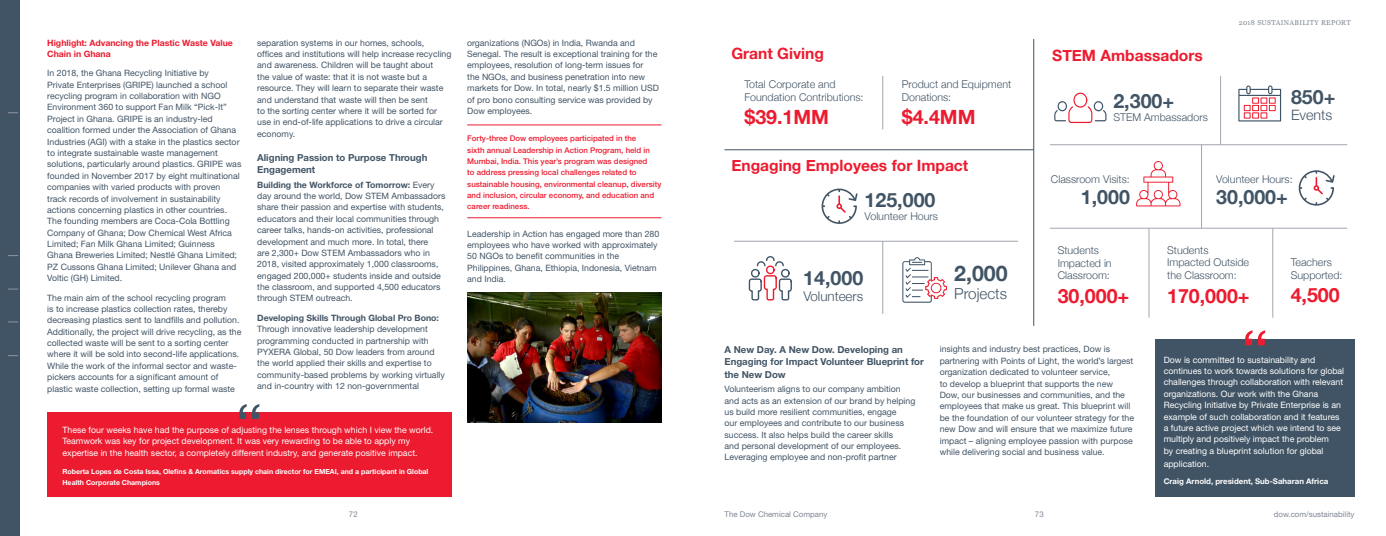
<style>
.page{position:relative;width:1386px;height:536px;background:#fff}
.page>*{position:absolute;margin:0;border:0;box-sizing:border-box;transform-origin:0 0}
.t1{font:700 21.35px "Helvetica Neue";color:#415465}
.t2{font:700 19.6px "Helvetica Neue";color:#415465}
.t3{font:700 19.6px "Helvetica Neue";color:#ed1b2f}
.t4{font:700 15.58px "Helvetica Neue";color:#ed1b2f}
.t5{font:300 15.14px "Helvetica Neue";color:#415465}
.t6{font:300 14.26px "Helvetica Neue";color:#415465}
.t7{font:300 13.39px "Helvetica Neue";color:#415465}
.t8{font:300 10.67px/12.9px "Helvetica Neue";color:#415465}
.Header_2{font:700 9.62px/12.2px "Helvetica Neue LT Std";color:#415465}
.Body{font:8.75px/11.4px "Helvetica Neue LT Std";color:#415465}
.Body-2{font:8.75px/11.4px "Helvetica Neue LT Std";color:#fff}
.Body-3{font:700 8.75px/11.4px "Helvetica Neue LT Std";color:#ed1b2f}
.Highlights_Text{font:500 7.88px/11.4px "Helvetica Neue LT Std";color:#ed1b2f}
.t9{font:7.88px "Helvetica Neue LT Std";color:#7e8592}
.Body-4{font:700 7.88px "Helvetica Neue LT Std";color:#fff}
.Body-5{font:700 7px/10.5px "Helvetica Neue LT Std";color:#fff}
.t10{font:7px "Georgia";letter-spacing:.04em;color:#7e8592}
.s1{font-weight:700}
</style>
<div class="page">
<hr style="left:467px;top:124px;width:195px;height:1px;background:#ed1b2f">
<hr style="left:467px;top:217px;width:195px;height:1px;background:#ed1b2f">
<img style="left:467px;top:292px;width:195px;height:130px">
<hr style="left:1033px;top:39px;width:1px;height:287px;background:#415465">
<hr style="left:724px;top:149px;width:310px;height:1px;background:#415465">
<svg style="left:822px;top:188px;width:36px;height:36px"></svg>
<svg style="left:1299px;top:170px;width:36px;height:35px"></svg>
<svg style="left:1054px;top:92px;width:53px;height:31px"></svg>
<svg style="left:749px;top:256px;width:43px;height:44px"></svg>
<svg style="left:1136px;top:161px;width:44px;height:45px"></svg>
<svg style="left:1238px;top:85px;width:43px;height:36px"></svg>
<svg style="left:902px;top:257px;width:45px;height:45px"></svg>
<hr style="left:883px;top:76px;width:1px;height:53px;background:#a1a5ae">
<hr style="left:1149px;top:228px;width:1px;height:89px;background:#a1a5ae">
<hr style="left:1050px;top:228px;width:297px;height:1px;background:#a1a5ae">
<hr style="left:883px;top:241px;width:1px;height:73px;background:#a1a5ae">
<hr style="left:734px;top:241px;width:284px;height:1px;background:#a1a5ae">
<hr style="left:1050px;top:144px;width:297px;height:1px;background:#a1a5ae">
<hr style="left:1201px;top:145px;width:1px;height:83px;background:#a1a5ae">
<hr style="left:1220px;top:76px;width:1px;height:69px;background:#a1a5ae">
<hr style="left:1273px;top:228px;width:1px;height:89px;background:#a1a5ae">
<div style="left:47px;top:413px;width:405px;height:84px;background:#ed1b2f"></div>
<div style="left:1155px;top:338px;width:199px;height:158px;background:#415465"></div>
<svg style="left:1245px;top:330px;width:20px;height:15px"></svg>
<svg style="left:239px;top:404px;width:20px;height:15px"></svg>
<div style="left:0;top:0;width:19px;height:536px;background:#415465"></div>
<p class="Body-3" style="left:47px;top:37px;width:187px">Highlight: Advancing the Plastic Waste Value<br>Chain in Ghana</p>
<p class="Body" style="left:47px;top:67px;width:196px">In 2018, the Ghana Recycling Initiative by<br>Private Enterprises (GRIPE) launched a school recycling program in collaboration with NGO Environment 360 to support Fan Milk “Pick-It” Project in Ghana. GRIPE is an industry-led coalition formed under the Association of Ghana Industries (AGI) with a stake in the plastics sector to integrate sustainable waste management solutions, particularly around plastics. GRIPE was founded in November 2017 by eight multinational companies with varied products with proven track records of involvement in sustainability actions concerning plastics in other countries.<br>The founding members are Coca-Cola Bottling Company of Ghana; Dow Chemical West Africa Limited; Fan Milk Ghana Limited; Guinness Ghana Breweries Limited; Nestlé Ghana Limited; PZ Cussons Ghana Limited; Unilever Ghana and Voltic (GH) Limited.</p>
<p class="Body" style="left:47px;top:291px;width:196px">The main aim of the school recycling program<br>is to increase plastics collection rates, thereby decreasing plastics sent to landfills and pollution.<br>Additionally, the project will drive recycling, as the collected waste will be sent to a sorting center where it will be sold into second-life applications.<br>While the work of the informal sector and waste&shy;pickers accounts for a significant amount of plastic waste collection, setting up formal waste</p>
<p class="Body" style="left:257px;top:37px;width:196px">separation systems in our homes, schools, offices and institutions will help increase recycling and awareness. Children will be taught about<br>the value of waste: that it is not waste but a resource. They will learn to separate their waste and understand that waste will then be sent<br>to the sorting center where it will be sorted for use in end-of-life applications to drive a circular economy.</p>
<p class="Header_2" style="left:257px;top:151px;width:172px">Aligning Passion to Purpose Through<br>Engagement</p>
<p class="Body" style="left:257px;top:179px;width:190px"><span class="s1">Building the Workforce of Tomorrow:</span> Every day around the world, Dow STEM Ambassadors share their passion and expertise with students, educators and their local communities through career talks, hands-on activities, professional development and much more. In total, there<br>are 2,300+ Dow STEM Ambassadors who in 2018, visited approximately 1,000 classrooms, engaged 200,000+ students inside and outside the classroom, and supported 4,500 educators through STEM outreach.</p>
<p class="Body" style="left:257px;top:312px;width:189px"><span class="s1">Developing Skills Through Global Pro Bono:<br></span>Through innovative leadership development programming conducted in partnership with PYXERA Global, 50 Dow leaders from around the world applied their skills and expertise to community-based problems by working virtually and in-country with 12 non-governmental</p>
<p class="Body-2" style="left:62px;top:424px;width:372px">These four weeks have had the purpose of adjusting the lenses through which I view the world.<br>Teamwork was key for project development. It was very rewarding to be able to apply my expertise in the health sector, a completely different industry, and generate positive impact.</p>
<p class="Body-5" style="left:62px;top:466px;width:367px">Roberta Lopes de Costa Issa, Olefins &amp; Aromatics supply chain director for EMEAI, and a participant in Global<br>Health Corporate Champions</p>
<p class="Body" style="left:467px;top:37px;width:193px">organizations (NGOs) in India, Rwanda and Senegal. The result is exceptional training for the employees, resolution of long-term issues for<br>the NGOs, and business penetration into new markets for Dow. In total, nearly $1.5 million USD of pro bono consulting service was provided by Dow employees.</p>
<p class="Highlights_Text" style="left:467px;top:132px;width:196px">Forty-three Dow employees participated in the<br>sixth annual Leadership in Action Program, held in Mumbai, India. This year’s program was designed<br>to address pressing local challenges related to sustainable housing, environmental cleanup, diversity and inclusion, circular economy, and education and career readiness.</p>
<p class="Body" style="left:467px;top:227px;width:194px">Leadership in Action has engaged more than 280 employees who have worked with approximately 50 NGOs to benefit communities in the Philippines, Ghana, Ethiopia, Indonesia, Vietnam and India.</p>
<p class="t4" style="left:731px;top:41px;width:94px">Grant Giving</p>
<p class="t8" style="left:744px;top:77px;width:121px">Total Corporate and<br>Foundation Contributions:</p>
<p class="t3" style="left:744px;top:102px;width:86px">$39.1MM</p>
<p class="t8" style="left:902px;top:77px;width:111px">Product and Equipment<br>Donations:</p>
<p class="t3" style="left:902px;top:102px;width:75px">$4.4MM</p>
<p class="t4" style="left:731px;top:153px;width:238px">Engaging Employees for Impact</p>
<p class="t2" style="left:865px;top:185px;width:72px">125,000</p>
<p class="t8" style="left:865px;top:209px;width:75px">Volunteer Hours</p>
<p class="t2" style="left:803px;top:262px;width:61px">14,000</p>
<p class="t7" style="left:803px;top:285px;width:61px">Volunteers</p>
<p class="t1" style="left:954px;top:256px;width:55px">2,000</p>
<p class="t5" style="left:954px;top:281px;width:54px">Projects</p>
<p class="t4" style="left:1052px;top:43px;width:152px">STEM Ambassadors</p>
<p class="t2" style="left:1113px;top:86px;width:62px">2,300+</p>
<p class="t8" style="left:1113px;top:110px;width:96px">STEM Ambassadors</p>
<p class="t10" style="left:1239px;top:19px;width:113px">2018 SUSTAINABILITY REPORT</p>
<p class="t2" style="left:1291px;top:82px;width:46px">850+</p>
<p class="t6" style="left:1291px;top:103px;width:43px">Events</p>
<p class="t8" style="left:1051px;top:172px;width:81px">Classroom Visits:</p>
<p class="t2" style="left:1081px;top:181px;width:51px">1,000</p>
<p class="t8" style="left:1058px;top:243px;width:56px">Students<br>Impacted in<br>Classroom:</p>
<p class="t3" style="left:1058px;top:280px;width:73px">30,000+</p>
<p class="t8" style="left:1216px;top:172px;width:78px">Volunteer Hours:</p>
<p class="t2" style="left:1216px;top:181px;width:73px">30,000+</p>
<p class="t8" style="left:1167px;top:242px;width:83px">Students<br>Impacted Outside the Classroom:</p>
<p class="t3" style="left:1167px;top:280px;width:84px">170,000+</p>
<p class="t8" style="left:1291px;top:255px;width:53px">Teachers<br>Supported:</p>
<p class="t3" style="left:1291px;top:280px;width:51px">4,500</p>
<p class="Header_2" style="left:724px;top:343px;width:201px">A New Day. A New Dow. Developing an<br>Engaging for Impact Volunteer Blueprint for the New Dow</p>
<p class="Body" style="left:724px;top:383px;width:192px">Volunteerism aligns to our company ambition and acts as an extension of our brand by helping us build more resilient communities, engage<br>our employees and contribute to our business success. It also helps build the career skills<br>and personal development of our employees.<br>Leveraging employee and non-profit partner</p>
<p class="Body" style="left:940px;top:343px;width:196px">insights and industry best practices, Dow is partnering with Points of Light, the world’s largest organization dedicated to volunteer service,<br>to develop a blueprint that supports the new Dow, our businesses and communities, and the employees that make us great. This blueprint will be the foundation of our volunteer strategy for the new Dow and will ensure that we maximize future impact – aligning employee passion with purpose while delivering social and business value.</p>
<p class="Body-2" style="left:1164px;top:353px;width:182px">Dow is committed to sustainability and continues to work towards solutions for global challenges through collaboration with relevant organizations. Our work with the Ghana Recycling Initiative by Private Enterprise is an example of such collaboration and it features a future active project which we intend to see multiply and positively impact the problem<br>by creating a blueprint solution for global</p>
<p class="Body-2" style="left:1164px;top:458px;width:47px">application.</p>
<p class="Body-4" style="left:1164px;top:475px;width:166px">Craig Arnold, president, Sub-Saharan Africa</p>
<p class="t9" style="left:349px;top:509px;width:11px">72</p>
<p class="t9" style="left:724px;top:509px;width:104px">The Dow Chemical Company</p>
<p class="t9" style="left:1035px;top:509px;width:11px">73</p>
<p class="t9" style="left:1274px;top:509px;width:82px">dow.com/sustainability</p>
</div>
